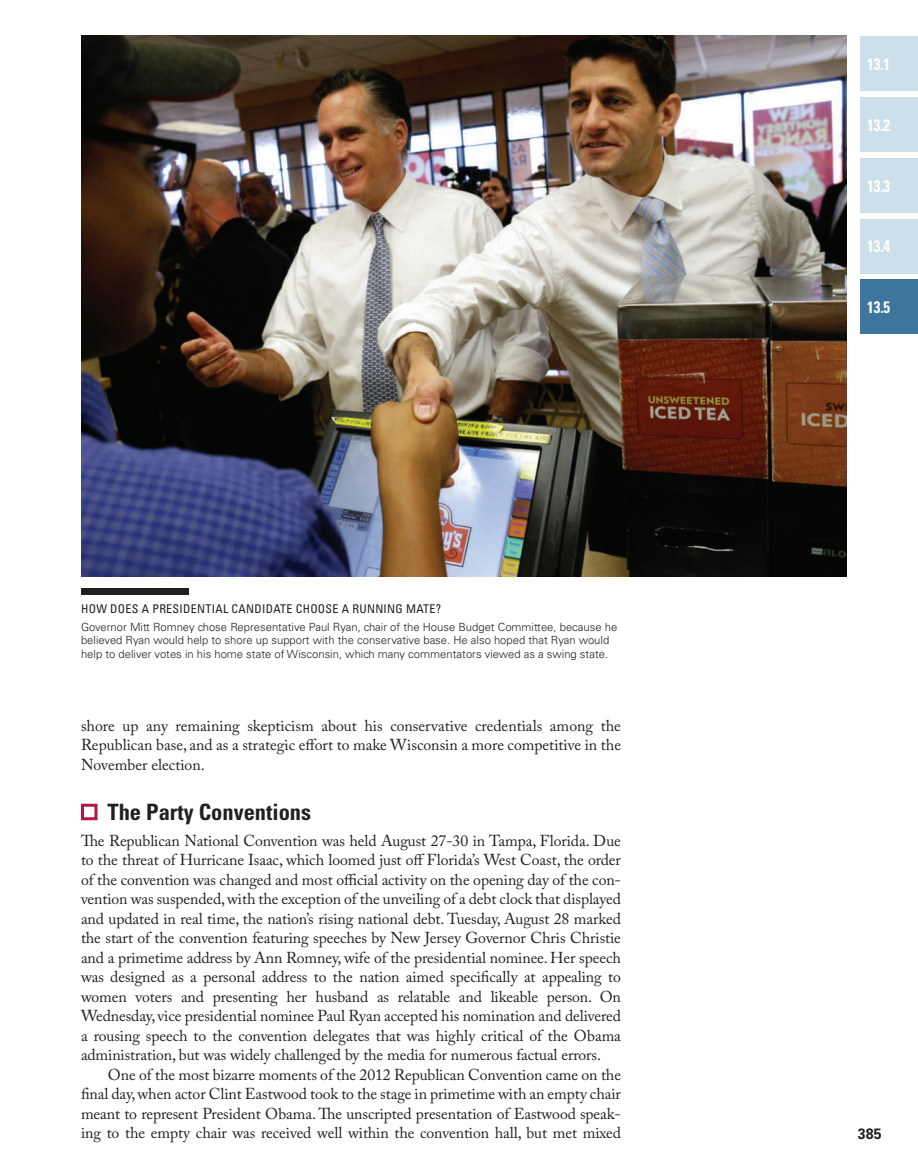
<style>
.page{position:relative;width:918px;height:1175px;background:#fff}
.page>*{position:absolute;margin:0;border:0;box-sizing:border-box;transform-origin:0 0}
.t1{font:700 condensed 22.5px "Univers LT Std";color:#231f20}
.t2{font:700 condensed 16.5px "Univers LT Std";color:#fff;scale:.9 1}
.t3{font:15.75px/19.5px "Adobe Caslon Pro";letter-spacing:-.005em;color:#231f20;text-align:justify}
.t4{font:700 15px "Univers LT Std";color:#231f20;scale:.95 1}
.t5{font:condensed 12px "Univers LT Std";letter-spacing:.025em;color:#231f20}
.t6{font:300 11.25px/13.5px "Univers LT Std";color:#231f20}
</style>
<div class="page">
<div style="left:860px;top:36px;width:58px;height:55px;background:#cce0eb"></div>
<div style="left:860px;top:218px;width:58px;height:55px;background:#cce0eb"></div>
<div style="left:860px;top:97px;width:58px;height:55px;background:#cce0eb"></div>
<div style="left:860px;top:158px;width:58px;height:55px;background:#cce0eb"></div>
<div style="left:860px;top:279px;width:58px;height:55px;background:#3e759c"></div>
<img style="left:81px;top:36px;width:765px;height:540px">
<div style="left:81px;top:588px;width:108px;height:6px;background:#231f20"></div>
<div style="left:81px;top:803px;width:17px;height:17px;border:3px solid #b11844"></div>
<p class="t5" style="left:81px;top:601px;width:223px">HOW DO ES A PRESIDENTIAL CAN DIDATE CHOO</p>
<p class="t5" style="left:326px;top:601px;width:117px">SE A RUNN ING MATE?</p>
<p class="t6" style="left:81px;top:620px;width:538px">Governor Mitt Romney chose Representative Paul Ryan, chair of the House Budget Committee, because he believed Ryan would help to shore up support with the conservative base. He also hoped that Ryan would help to deliver votes in his home state of Wisconsin, which many commentators viewed as a swing state.</p>
<p class="t3" style="left:81px;top:715px;width:542px">shore up any remaining skepticism about his conservative credentials among the Republican base, and as a strategic effort to make Wisconsin a more competitive in the November election.</p>
<h1 class="t1" style="left:107px;top:798px;width:205px">The Party Conventions</h1>
<p class="t3" style="left:81px;top:830px;width:542px">The Republican National Convention was held August 27-30 in Tampa, Florida. Due to the threat of Hurricane Isaac, which loomed just off Florida’s West Coast, the order of the convention was changed and most official activity on the opening day of the con&shy;vention was suspended, with the exception of the unveiling of a debt clock that displayed and updated in real time, the nation’s rising national debt. Tuesday, August 28 marked the start of the convention featuring speeches by New Jersey Governor Chris Christie and a primetime address by Ann Romney, wife of the presidential nominee. Her speech was designed as a personal address to the nation aimed specifically at appealing to women voters and presenting her husband as relatable and likeable person. On Wednesday, vice presidential nominee Paul Ryan accepted his nomination and delivered a rousing speech to the convention delegates that was highly critical of the Obama administration, but was widely challenged by the media for numerous factual errors.</p>
<p class="t3" style="left:81px;top:1064px;width:542px;text-indent:27px">One of the most bizarre moments of the 2012 Republican Convention came on the final day, when actor Clint Eastwood took to the stage in primetime with an empty chair meant to represent President Obama. The unscripted presentation of Eastwood speak&shy;ing to the empty chair was received well within the convention hall, but met mixed</p>
<p class="t2" style="left:867px;top:54px;width:27px">13.1</p>
<p class="t2" style="left:867px;top:115px;width:27px">13.2</p>
<p class="t2" style="left:867px;top:175px;width:27px">13.3</p>
<p class="t2" style="left:867px;top:236px;width:27px">13.4</p>
<p class="t2" style="left:867px;top:297px;width:27px">13.5</p>
<p class="t4" style="left:858px;top:1124px;width:27px">385</p>
</div>
